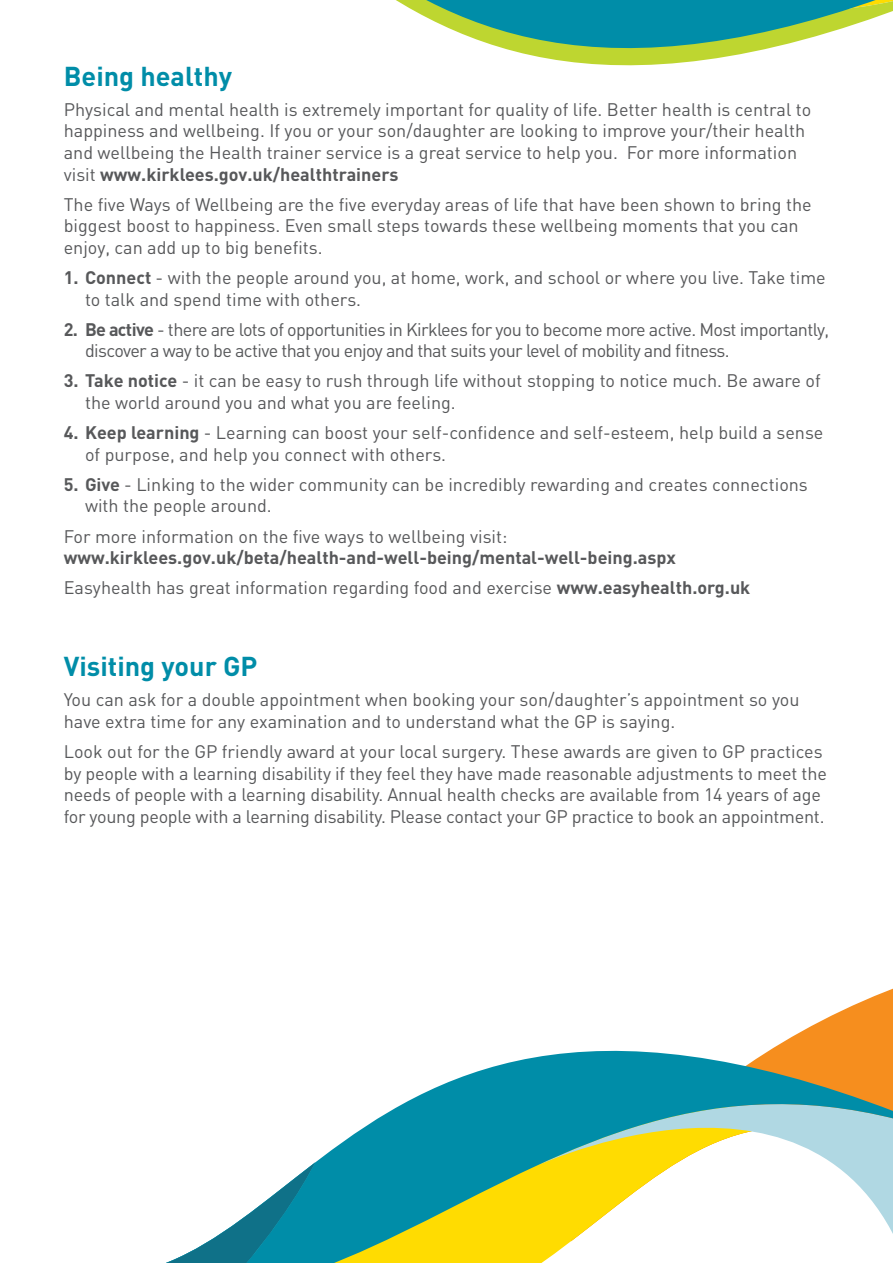
<style>
.page{position:relative;width:893px;height:1263px;background:#fff}
.page>*{position:absolute;margin:0;border:0;box-sizing:border-box;transform-origin:0 0}
.t1{font:700 27px "DIN";color:#008da8}
.t2{font:18px/21.6px "DIN";color:#57585a}
.t3{font:18px/21.6px "DIN";letter-spacing:-.035em;color:#57585a}
.t4{font:700 18px/30.2px "DIN";color:#57585a}
.s1{font-weight:700}
.s2{font-weight:400}
</style>
<div class="page">
<svg style="left:354px;top:1003px;width:539px;height:260px"></svg>
<svg style="left:166px;top:1134px;width:188px;height:129px"></svg>
<svg style="left:396px;top:0;width:497px;height:66px"></svg>
<h1 class="t1" style="left:64px;top:58px;width:170px">Being healthy</h1>
<p class="t2" style="left:64px;top:99px;width:749px">Physical and mental health is extremely important for quality of life. Better health is central to happiness and wellbeing. If you or your son/daughter are looking to improve your/their health and wellbeing the Health trainer service is a great service to help you. For more information visit <span class="s1">www.kirklees.gov.uk/healthtrainers</span></p>
<p class="t2" style="left:64px;top:194px;width:749px">The five Ways of Wellbeing are the five everyday areas of life that have been shown to bring the biggest boost to happiness. Even small steps towards these wellbeing moments that you can enjoy, can add up to big benefits.</p>
<p class="t2" style="left:85px;top:267px;width:742px;text-indent:-21px"><span class="s1">1. Connect</span> - with the people around you, at home, work, and school or where you live. Take time to talk and spend time with others.</p>
<p class="t3" style="left:85px;top:319px;width:746px;text-indent:-21px"><span class="s1">2. Be active</span> - there are lots of opportunities in Kirklees for you to become more active. Most importantly, discover a way to be active that you enjoy and that suits your level of mobility and fitness.</p>
<p class="t2" style="left:85px;top:370px;width:737px;text-indent:-21px"><span class="s1">3. Take notice</span> - it can be easy to rush through life without stopping to notice much. Be aware of the world around you and what you are feeling.</p>
<p class="t2" style="left:85px;top:422px;width:740px;text-indent:-21px"><span class="s1">4. Keep learning</span> - Learning can boost your self-confidence and self-esteem, help build a sense of purpose, and help you connect with others.</p>
<p class="t2" style="left:85px;top:474px;width:724px;text-indent:-21px"><span class="s1">5. Give</span> - Linking to the wider community can be incredibly rewarding and creates connections with the people around.</p>
<p class="t2" style="left:64px;top:525px;width:445px">For more information on the five ways to wellbeing visit:</p>
<p class="t4" style="left:64px;top:542px;width:688px">www.kirklees.gov.uk/beta/health-and-well-being/mental-well-being.aspx<br><span class="s2">Easyhealth has great information regarding food and exercise</span> www.easyhealth.org.uk</p>
<h1 class="t1" style="left:64px;top:648px;width:195px">Visiting your GP</h1>
<p class="t2" style="left:64px;top:689px;width:737px">You can ask for a double appointment when booking your son/daughter’s appointment so you have extra time for any examination and to understand what the GP is saying.</p>
<p class="t2" style="left:64px;top:741px;width:765px">Look out for the GP friendly award at your local surgery. These awards are given to GP practices by people with a learning disability if they feel they have made reasonable adjustments to meet the needs of people with a learning disability. Annual health checks are available from 14 years of age for young people with a learning disability. Please contact your GP practice to book an appointment.</p>
</div>
